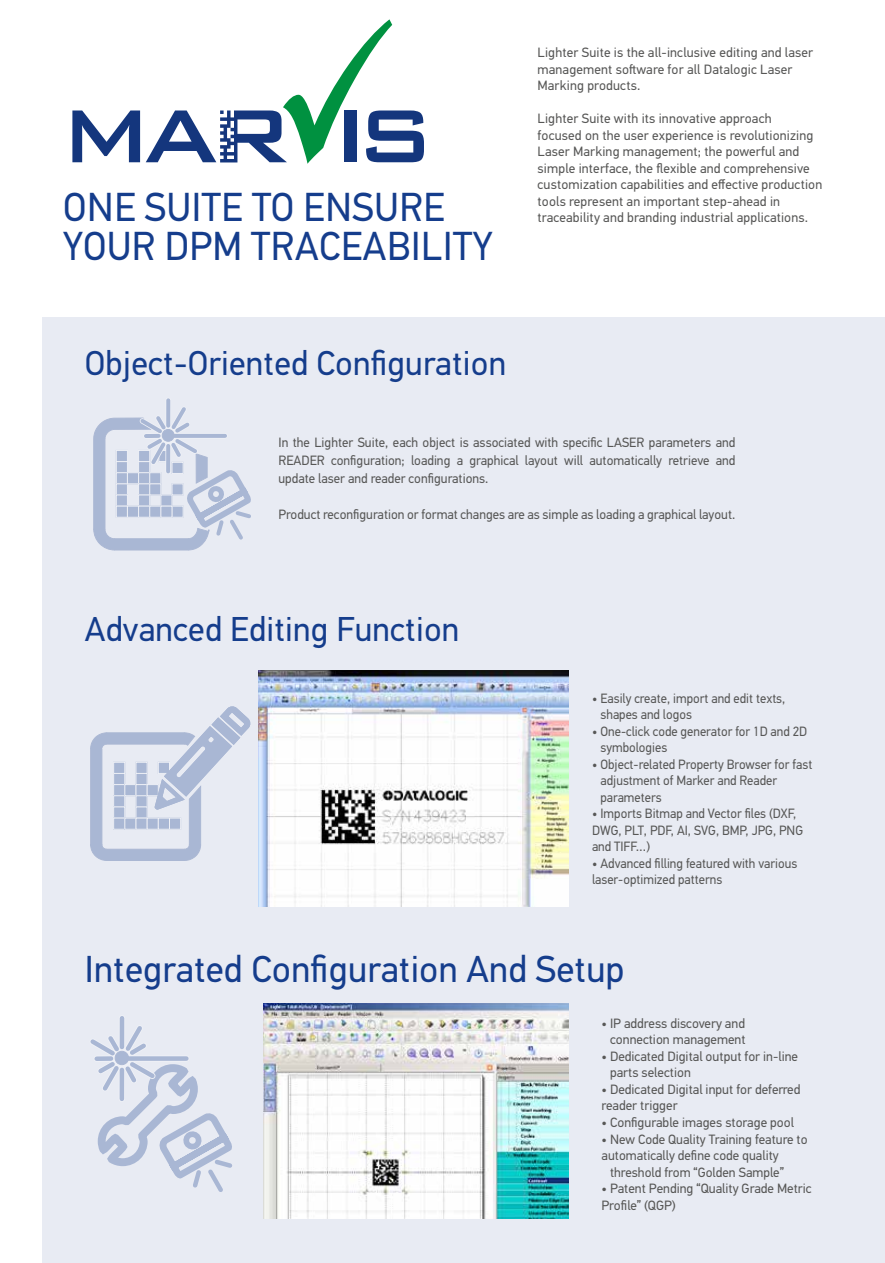
<style>
.page{position:relative;width:885px;height:1263px;background:#fff}
.page>*{position:absolute;margin:0;border:0;box-sizing:border-box;transform-origin:0 0}
.t1{font:40.5px/39px "PF Din Text Pro";letter-spacing:.015em;color:#153d8c}
.t2{font:37.5px "PF Din Text Pro";letter-spacing:.005em;color:#153d8c}
.t3{font:34.5px "PF Din Text Pro";letter-spacing:.005em;color:#153d8c}
.t4{font:13.5px/16.5px "PF Din Text Pro";color:#575756}
.t5{font:13.5px/16.5px "PF Din Text Pro";color:#575756;scale:.96 1}
</style>
<div class="page">
<div style="left:43px;top:317px;width:841px;height:946px;background:#e8ebf3"></div>
<svg style="left:72px;top:110px;width:68px;height:52px"></svg>
<svg style="left:146px;top:19px;width:278px;height:145px"></svg>
<svg style="left:93px;top:398px;width:158px;height:153px"></svg>
<svg style="left:90px;top:1016px;width:142px;height:176px"></svg>
<svg style="left:90px;top:706px;width:161px;height:155px"></svg>
<img style="left:258px;top:670px;width:310px;height:237px">
<img style="left:263px;top:1003px;width:305px;height:216px">
<h1 class="t1" style="left:63px;top:188px;width:431px">ONE SUITE TO ENSURE<br>YOUR DPM TRACEABILITY</h1>
<p class="t4" style="left:537px;top:44px;width:277px">Lighter Suite is the all-inclusive editing and laser management software for all Datalogic Laser<br>Marking products.</p>
<p class="t4" style="left:537px;top:110px;width:286px">Lighter Suite with its innovative approach<br>focused on the user experience is revolutionizing Laser Marking management; the powerful and simple interface, the flexible and comprehensive customization capabilities and effective production tools represent an important step-ahead in traceability and branding industrial applications.</p>
<h3 class="t3" style="left:85px;top:343px;width:423px">Object-Oriented Configuration</h3>
<p class="t4" style="left:278px;top:433px;width:458px;line-height:18px;text-align:justify">In the Lighter Suite, each object is associated with specific LASER parameters and READER configuration; loading a graphical layout will automatically retrieve and update laser and reader configurations.</p>
<p class="t4" style="left:278px;top:506px;width:458px">Product reconfiguration or format changes are as simple as loading a graphical layout.</p>
<h3 class="t3" style="left:85px;top:609px;width:376px">Advanced Editing Function</h3>
<p class="t5" style="left:600px;top:690px;width:194px;text-indent:-9px">• Easily create, import and edit texts, shapes and logos</p>
<p class="t5" style="left:600px;top:723px;width:217px;text-indent:-9px">• One-click code generator for 1D and 2D symbologies</p>
<p class="t5" style="left:600px;top:756px;width:222px;text-indent:-9px">• Object-related Property Browser for fast adjustment of Marker and Reader parameters</p>
<p class="t5" style="left:592px;top:805px;width:221px">• Imports Bitmap and Vector files (DXF,<br>DWG, PLT, PDF, AI, SVG, BMP, JPG, PNG and TIFF…)</p>
<p class="t5" style="left:592px;top:855px;width:215px">• Advanced filling featured with various laser-optimized patterns</p>
<h2 class="t2" style="left:85px;top:947px;width:541px">Integrated Configuration And Setup</h2>
<p class="t4" style="left:601px;top:1015px;width:145px;text-align:right">• IP address discovery and connection management</p>
<p class="t4" style="left:610px;top:1048px;width:189px;text-indent:-9px">• Dedicated Digital output for in-line parts selection</p>
<p class="t4" style="left:601px;top:1081px;width:200px">• Dedicated Digital input for deferred reader trigger</p>
<p class="t4" style="left:601px;top:1114px;width:194px">• Configurable images storage pool</p>
<p class="t4" style="left:601px;top:1131px;width:207px">• New Code Quality Training feature to</p>
<p class="t4" style="left:601px;top:1147px;width:178px">automatically define code quality</p>
<p class="t4" style="left:610px;top:1164px;width:175px">threshold from “Golden Sample”</p>
<p class="t4" style="left:601px;top:1180px;width:211px">• Patent Pending “Quality Grade Metric<br>Profile” (QGP)</p>
</div>
